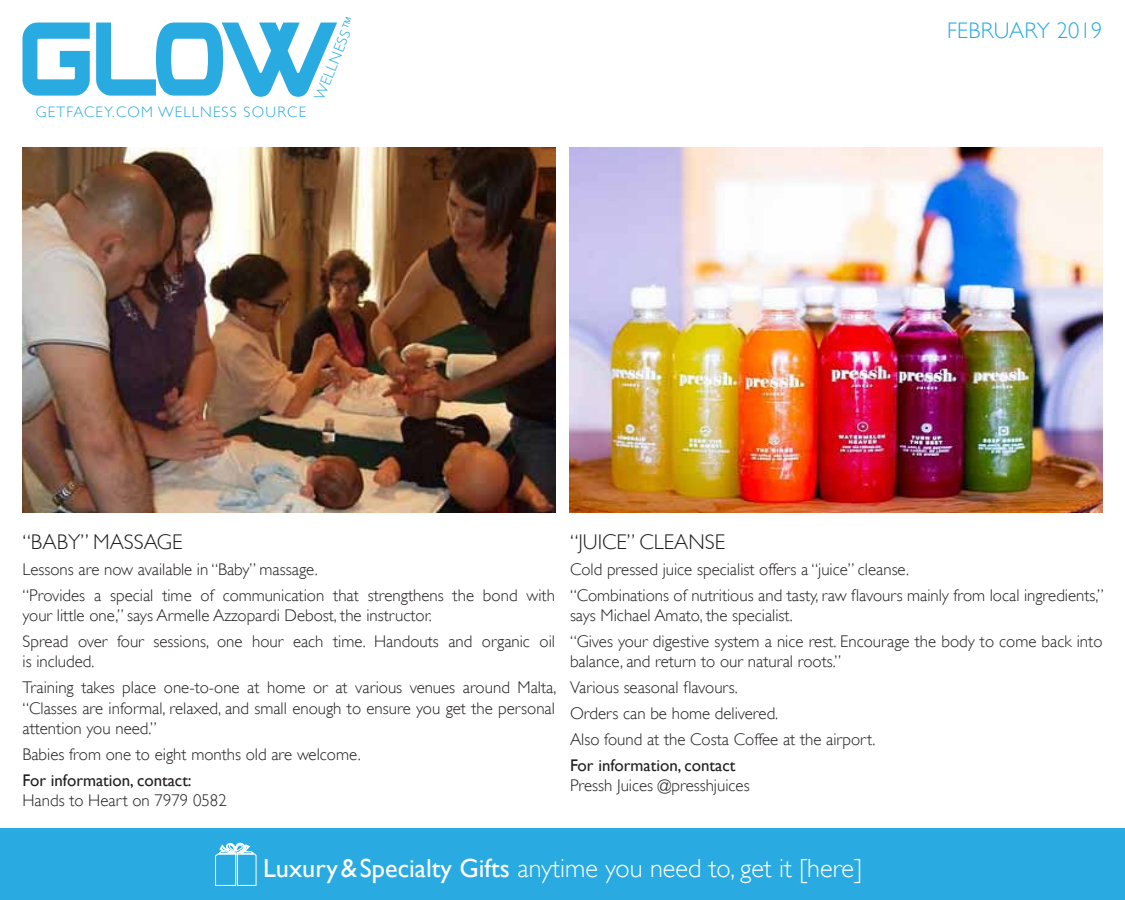
<style>
.page{position:relative;width:1125px;height:900px;background:#fff}
.page>*{position:absolute;margin:0;border:0;box-sizing:border-box;transform-origin:0 0}
.t1{font:300 26.25px "Gill Sans";color:#fff}
.t2{font:300 22.5px "Gill Sans";letter-spacing:.01em;color:#29abe2}
.t3{font:300 21.25px "Gill Sans";color:#231f20}
.t4{font:300 16.88px/25.9px "Gill Sans";color:#231f20}
.t5{font:16.88px "Gill Sans";color:#231f20}
.t6{font:300 15.12px "Gill Sans";letter-spacing:.08em;color:#29abe2}
.s1{font-weight:400}
</style>
<div class="page">
<div style="left:0;top:828px;width:1125px;height:72px;background:#29abe2"></div>
<svg style="left:215px;top:842px;width:42px;height:44px"></svg>
<svg style="left:22px;top:23px;width:315px;height:74px"></svg>
<img style="left:23px;top:148px;width:532px;height:365px">
<img style="left:570px;top:148px;width:532px;height:365px">
<p class="t6" style="left:36px;top:103px;width:272px">GETFACEY.COM WELLNESS SOURCE</p>
<p class="t6" style="left:311px;top:96px;width:90px;rotate:-68deg">WELLNESS™</p>
<h2 class="t2" style="left:947px;top:17px;width:157px">FEBRUARY 2019</h2>
<p class="t3" style="left:22px;top:530px;width:162px">“BABY” MASSAGE</p>
<p class="t4" style="left:22px;top:556px;width:534px">Lessons are now available in “Baby” massage.<br>“Provides a special time of communication that strengthens the bond with</p>
<p class="t4" style="left:22px;top:603px;width:534px">your little one,” says Armelle Azzopardi Debost, the instructor.<br>Spread over four sessions, one hour each time. Handouts and organic oil</p>
<p class="t4" style="left:22px;top:649px;width:535px">is included.<br>Training takes place one-to-one at home or at various venues around Malta,</p>
<p class="t4" style="left:22px;top:698px;width:534px;line-height:20.2px">“Classes are informal, relaxed, and small enough to ensure you get the personal attention you need.”</p>
<p class="t4" style="left:22px;top:741px;width:340px">Babies from one to eight months old are welcome.</p>
<p class="t5" style="left:22px;top:770px;width:171px">For information, contact:</p>
<p class="t4" style="left:22px;top:787px;width:206px">Hands to Heart on 7979 0582</p>
<p class="t3" style="left:570px;top:530px;width:157px">“JUICE” CLEANSE</p>
<p class="t4" style="left:570px;top:556px;width:535px">Cold pressed juice specialist offers a “juice” cleanse.<br>“Combinations of nutritious and tasty, raw flavours mainly from local ingredients,”</p>
<p class="t4" style="left:570px;top:603px;width:534px">says Michael Amato, the specialist.<br>“Gives your digestive system a nice rest. Encourage the body to come back into</p>
<p class="t4" style="left:570px;top:649px;width:307px">balance, and return to our natural roots.” Various seasonal flavours.<br>Orders can be home delivered.<br>Also found at the Costa Coffee at the airport.</p>
<p class="t5" style="left:570px;top:755px;width:167px">For information, contact</p>
<p class="t4" style="left:570px;top:772px;width:181px">Pressh Juices @presshjuices</p>
<h1 class="t1" style="left:263px;top:853px;width:600px"><span class="s1">Luxury &amp;Specialty Gifts</span> anytime you need to, get it [here]</h1>
</div>
